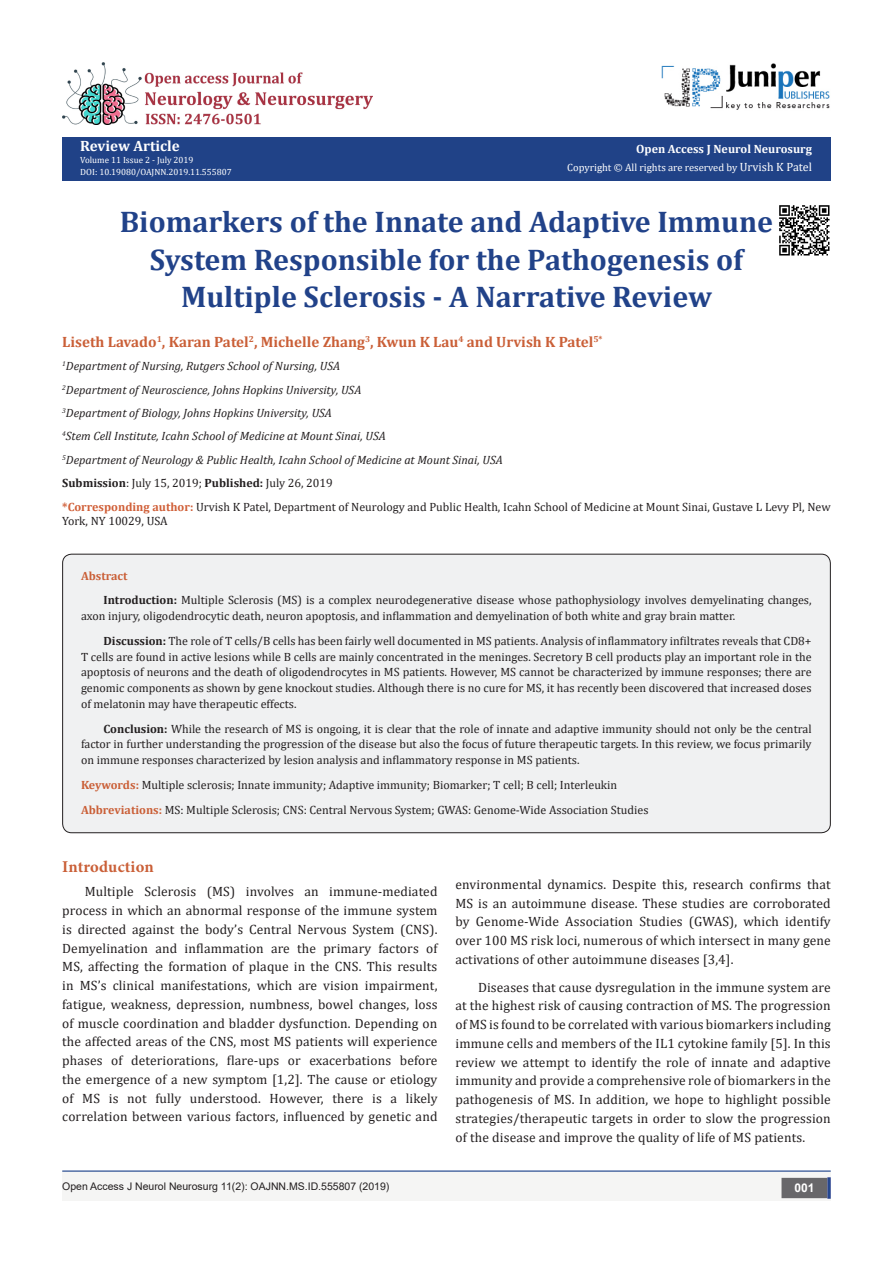
<style>
.page{position:relative;width:893px;height:1263px;background:#fff}
.page>*{position:absolute;margin:0;border:0;box-sizing:border-box;transform-origin:0 0}
.t1{font:700 30px/37.5px "Cambria";color:#214289;text-align:center}
.t2{font:700 16.5px "Minion Pro";letter-spacing:.005em;color:#ca5f37}
.t3{font:700 15px "Cambria";color:#ca5f37}
.t4{font:700 15px "Cambria";color:#fff}
.t5{font:13.5px/18.8px "Cambria";letter-spacing:.01em;color:#231f20;text-align:justify}
.t6{font:12px/15.8px "Cambria";color:#231f20}
.t7{font:italic 12px "Cambria";color:#231f20}
.t8{font:700 12px "Cambria";color:#fff}
.t9{font:700 12px "Cambria";color:#ca5f37}
.t10{font:700 12px "Arial";color:#fff}
.t11{font:10.5px "Arial";color:#231f20}
.t12{font:10.5px "Cambria";color:#fff}
.t13{font:9px "Cambria";color:#fff}
.s1{font-size:12px}
.s2{font-weight:700}
.s3{font-weight:700;color:#d05f38}
.s4{font-weight:700;color:#ca5f37}
</style>
<div class="page">
<div style="left:62px;top:137px;width:769px;height:43px;background:#204287"></div>
<div style="left:62px;top:1172px;width:494px;height:29px;background:#f5f5f4"></div>
<div style="left:507px;top:1172px;width:324px;height:29px;background:#f5f5f4"></div>
<div style="left:782px;top:1178px;width:45px;height:19px;background:#68676a"></div>
<div style="left:781px;top:1178px;width:46px;height:20px;border:2px solid #68676a"></div>
<svg style="left:827px;top:1177px;width:4px;height:22px"></svg>
<img style="left:661px;top:63px;width:169px;height:47px">
<hr style="left:62px;top:1170px;width:769px;height:2px;background:#183f89">
<img style="left:62px;top:62px;width:310px;height:63px">
<div style="left:63px;top:554px;width:767px;height:279px;background:#f0f1f2;border-radius:9px"></div>
<img style="left:779px;top:205px;width:51px;height:51px">
<p class="t4" style="left:80px;top:135px;width:101px">Review Article</p>
<p class="t13" style="left:80px;top:155px;width:115px">Volume 11 Issue 2 - July 2019</p>
<p class="t13" style="left:80px;top:167px;width:153px">DOI: 10.19080/OAJNN.2019.11.555807</p>
<p class="t8" style="left:636px;top:141px;width:177px">Open Access J Neurol Neurosurg</p>
<p class="t12" style="left:567px;top:161px;width:246px">Copyright © All rights are reserved by <span class="s1">Urvish K Patel</span></p>
<p class="t1" style="left:120px;top:202px;width:655px">Biomarkers of the Innate and Adaptive Immune<br>System Responsible for the Pathogenesis of<br>Multiple Sclerosis - A Narrative Review</p>
<p class="t3" style="left:62px;top:331px;width:542px">Liseth Lavado<sup>1</sup>, Karan Patel<sup>2</sup>, Michelle Zhang<sup>3</sup>, Kwun K Lau<sup>4</sup> and Urvish K Patel<sup>5*</sup></p>
<p class="t7" style="left:62px;top:358px;width:279px"><sup>1</sup>Department of Nursing, Rutgers School of Nursing, USA</p>
<p class="t7" style="left:62px;top:381px;width:301px"><sup>2</sup>Department of Neuroscience, Johns Hopkins University, USA</p>
<p class="t7" style="left:62px;top:404px;width:271px"><sup>3</sup>Department of Biology, Johns Hopkins University, USA</p>
<p class="t7" style="left:62px;top:428px;width:325px"><sup>4</sup>Stem Cell Institute, Icahn School of Medicine at Mount Sinai, USA</p>
<p class="t7" style="left:62px;top:451px;width:442px"><sup>5</sup>Department of Neurology &amp; Public Health, Icahn School of Medicine at Mount Sinai, USA</p>
<p class="t6" style="left:62px;top:475px;width:272px"><span class="s2">Submission</span>: July 15, 2019; <span class="s2">Published:</span> July 26, 2019</p>
<p class="t6" style="left:62px;top:499px;width:770px;line-height:14.4px"><span class="s3">*Corresponding author:</span> Urvish K Patel, Department of Neurology and Public Health, Icahn School of Medicine at Mount Sinai, Gustave L Levy Pl, New<br>York, NY 10029, USA</p>
<p class="t9" style="left:81px;top:567px;width:48px">Abstract</p>
<p class="t6" style="left:81px;top:592px;width:732px;text-indent:22px"><span class="s2">Introduction:</span> Multiple Sclerosis (MS) is a complex neurodegenerative disease whose pathophysiology involves demyelinating changes, axon injury, oligodendrocytic death, neuron apoptosis, and inflammation and demyelination of both white and gray brain matter.</p>
<p class="t6" style="left:81px;top:633px;width:732px;text-align:justify;text-indent:22px"><span class="s2">Discussion:</span> The role of T cells/B cells has been fairly well documented in MS patients. Analysis of inflammatory infiltrates reveals that CD8+ T cells are found in active lesions while B cells are mainly concentrated in the meninges. Secretory B cell products play an important role in the apoptosis of neurons and the death of oligodendrocytes in MS patients. However, MS cannot be characterized by immune responses; there are genomic components as shown by gene knockout studies. Although there is no cure for MS, it has recently been discovered that increased doses of melatonin may have therapeutic effects.</p>
<p class="t6" style="left:81px;top:721px;width:732px;text-align:justify;text-indent:22px"><span class="s2">Conclusion:</span> While the research of MS is ongoing, it is clear that the role of innate and adaptive immunity should not only be the central factor in further understanding the progression of the disease but also the focus of future therapeutic targets. In this review, we focus primarily on immune responses characterized by lesion analysis and inflammatory response in MS patients.</p>
<p class="t6" style="left:81px;top:777px;width:538px"><span class="s4">Keywords:</span> Multiple sclerosis; Innate immunity; Adaptive immunity; Biomarker; T cell; B cell; Interleukin</p>
<p class="t6" style="left:81px;top:802px;width:569px"><span class="s4">Abbreviations:</span> MS: Multiple Sclerosis; CNS: Central Nervous System; GWAS: Genome-Wide Association Studies</p>
<p class="t2" style="left:62px;top:855px;width:93px">Introduction</p>
<p class="t5" style="left:62px;top:882px;width:377px;text-indent:22px">Multiple Sclerosis (MS) involves an immune-mediated process in which an abnormal response of the immune system is directed against the body’s Central Nervous System (CNS).<br>Demyelination and inflammation are the primary factors of MS, affecting the formation of plaque in the CNS. This results in MS’s clinical manifestations, which are vision impairment, fatigue, weakness, depression, numbness, bowel changes, loss of muscle coordination and bladder dysfunction. Depending on the affected areas of the CNS, most MS patients will experience phases of deteriorations, flare-ups or exacerbations before the emergence of a new symptom [1,2]. The cause or etiology of MS is not fully understood. However, there is a likely correlation between various factors, influenced by genetic and</p>
<p class="t5" style="left:455px;top:875px;width:377px">environmental dynamics. Despite this, research confirms that MS is an autoimmune disease. These studies are corroborated by Genome-Wide Association Studies (GWAS), which identify over 100 MS risk loci, numerous of which intersect in many gene activations of other autoimmune diseases [3,4].</p>
<p class="t5" style="left:455px;top:977px;width:377px;text-indent:22px">Diseases that cause dysregulation in the immune system are at the highest risk of causing contraction of MS. The progression of MS is found to be correlated with various biomarkers including immune cells and members of the IL1 cytokine family [5]. In this review we attempt to identify the role of innate and adaptive immunity and provide a comprehensive role of biomarkers in the pathogenesis of MS. In addition, we hope to highlight possible strategies/therapeutic targets in order to slow the progression of the disease and improve the quality of life of MS patients.</p>
<p class="t11" style="left:62px;top:1179px;width:329px">Open Access J Neurol Neurosurg 11(2): OAJNN.MS.ID.555807 (2019)</p>
<p class="t10" style="left:794px;top:1180px;width:22px">001</p>
</div>
